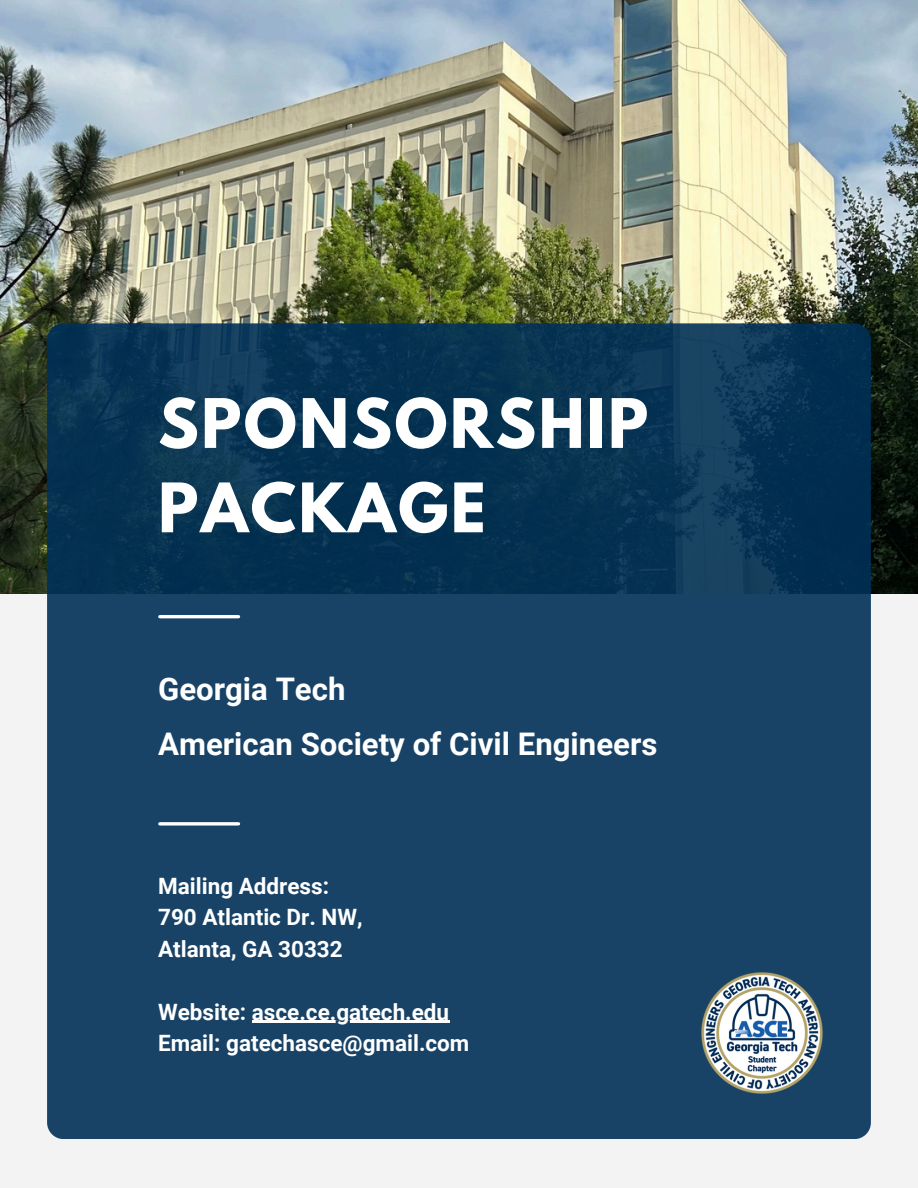
<style>
.page{position:relative;width:918px;height:1188px;background:#f4f3f3}
.page>*{position:absolute;margin:0;border:0;box-sizing:border-box;transform-origin:0 0}
.t1{font:700 60.45px/84.3px "League Spartan";letter-spacing:.04em;color:#fff}
.t2{font:700 31.2px/55.2px "Roboto";color:#fff}
.t3{font:700 22.5px "Roboto";color:#fff}
</style>
<div class="page">
<img style="left:0;top:0;width:918px;height:594px">
<div style="left:47px;top:323px;width:824px;height:816px;background:linear-gradient(to bottom,#083454,#1d486c);border-radius:17px"></div>
<hr style="left:160px;top:615px;width:79px;height:3px;background:#fff">
<svg style="left:160px;top:822px;width:79px;height:4px"></svg>
<img style="left:698px;top:968px;width:128px;height:128px">
<hr style="left:252px;top:1021px;width:197px;height:2px;background:#fff">
<h2 class="t1" style="left:158px;top:389px;width:492px">SPONSORSHIP<br>PACKAGE</h2>
<p class="t2" style="left:158px;top:661px;width:501px">Georgia Tech<br>American Society of Civil Engineers</p>
<p class="t3" style="left:158px;top:873px;width:172px">Mailing Address:</p>
<p class="t3" style="left:158px;top:904px;width:206px">790 Atlantic Dr. NW,</p>
<p class="t3" style="left:158px;top:936px;width:186px">Atlanta, GA 30332</p>
<p class="t3" style="left:158px;top:999px;width:293px">Website: asce.ce.gatech.edu</p>
<p class="t3" style="left:158px;top:1030px;width:313px">Email: gatechasce@gmail.com</p>
</div>
